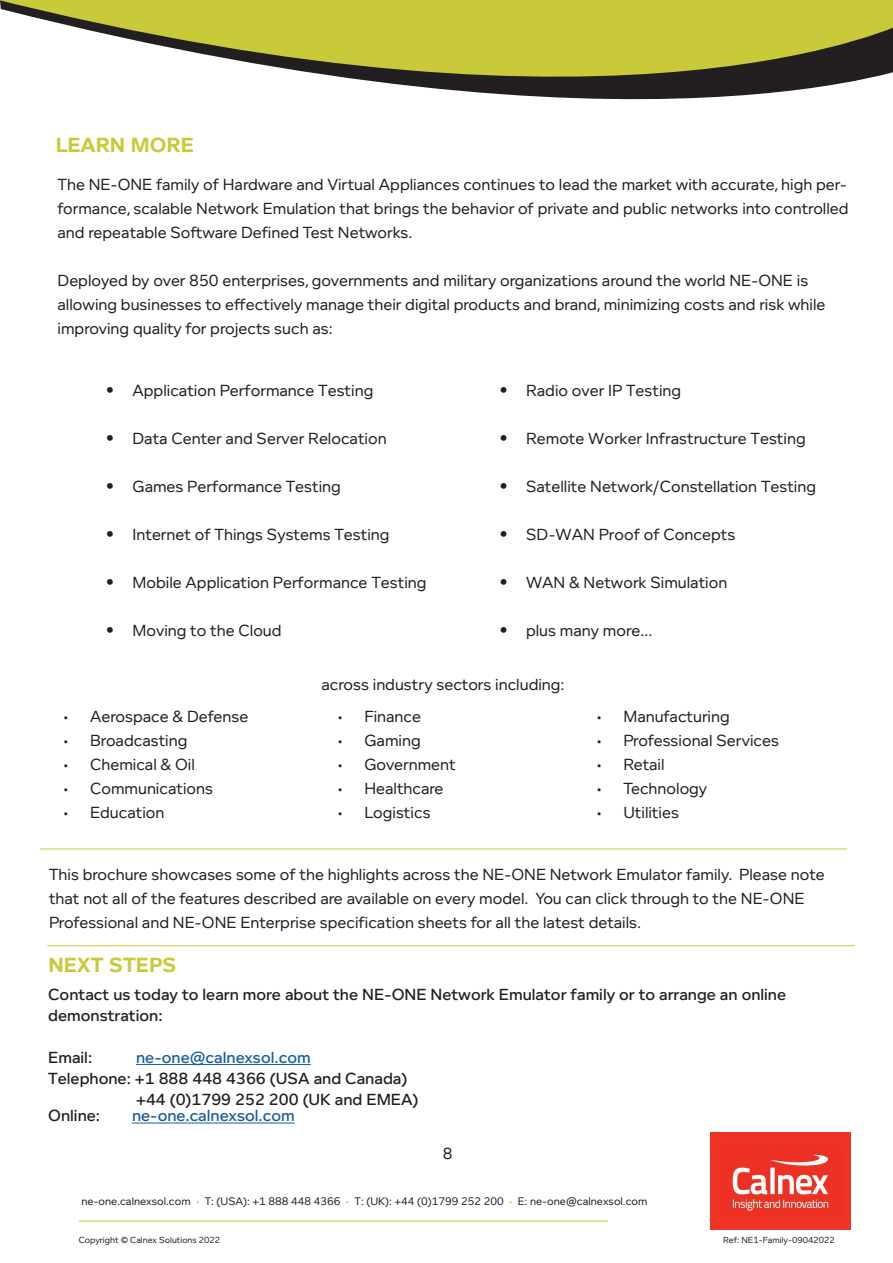
<style>
.page{position:relative;width:893px;height:1263px;background:#fff}
.page>*{position:absolute;margin:0;border:0;box-sizing:border-box;transform-origin:0 0}
.t1{font:700 21px "Foundry Context";color:#c8ca3a}
.t2{font:16.5px/24px "Foundry Context";color:#231f20}
.t3{font:500 16.5px/21px "Foundry Context";color:#231f20}
.t4{font:500 16.5px "Foundry Context";color:#175d9e}
.t5{font:11.25px "Foundry Context";color:#231f20}
.t6{font:9px "Foundry Context";color:#231f20}
.s1{font-weight:700;font-size:24px}
.s2{color:#c8ca3a}
</style>
<div class="page">
<svg style="left:0;top:0;width:893px;height:100px;fill:#c8ca3a"></svg>
<hr style="left:40px;top:848px;width:807px;height:1px;background:#c8ca3a">
<hr style="left:136px;top:1064px;width:175px;height:1px;background:#175d9e">
<hr style="left:132px;top:1122px;width:163px;height:1px;background:#175d9e">
<hr style="left:47px;top:945px;width:808px;height:1px;background:#c8ca3a">
<img style="left:711px;top:1132px;width:140px;height:97px">
<hr style="left:79px;top:1221px;width:529px;height:1px;background:#c8ca3a">
<p class="t1" style="left:56px;top:132px;width:140px">LEARN MORE</p>
<p class="t2" style="left:58px;top:172px;width:793px;text-align:justify">The NE-ONE family of Hardware and Virtual Appliances continues to lead the market with accurate, high per&shy;formance, scalable Network Emulation that brings the behavior of private and public networks into controlled and repeatable Software Defined Test Networks.</p>
<p class="t2" style="left:58px;top:268px;width:769px">Deployed by over 850 enterprises, governments and military organizations around the world NE-ONE is allowing businesses to effectively manage their digital products and brand, minimizing costs and risk while improving quality for projects such as:</p>
<p class="t2" style="left:105px;top:378px;width:269px"><span class="s1">•</span> Application Performance Testing</p>
<p class="t2" style="left:105px;top:426px;width:283px"><span class="s1">•</span> Data Center and Server Relocation</p>
<p class="t2" style="left:105px;top:474px;width:237px"><span class="s1">•</span> Games Performance Testing</p>
<p class="t2" style="left:105px;top:522px;width:285px"><span class="s1">•</span> Internet of Things Systems Testing</p>
<p class="t2" style="left:105px;top:570px;width:322px"><span class="s1">•</span> Mobile Application Performance Testing</p>
<p class="t2" style="left:105px;top:618px;width:178px"><span class="s1">•</span> Moving to the Cloud</p>
<p class="t2" style="left:499px;top:378px;width:184px"><span class="s1">•</span> Radio over IP Testing</p>
<p class="t2" style="left:499px;top:426px;width:308px"><span class="s1">•</span> Remote Worker Infrastructure Testing</p>
<p class="t2" style="left:499px;top:474px;width:319px"><span class="s1">•</span> Satellite Network/Constellation Testing</p>
<p class="t2" style="left:499px;top:522px;width:238px"><span class="s1">•</span> SD-WAN Proof of Concepts</p>
<p class="t2" style="left:499px;top:570px;width:230px"><span class="s1">•</span> WAN &amp; Network Simulation</p>
<p class="t2" style="left:499px;top:618px;width:155px"><span class="s1">•</span> plus many more...</p>
<p class="t2" style="left:63px;top:704px;width:187px">• Aerospace &amp; Defense</p>
<p class="t2" style="left:63px;top:728px;width:126px">• Broadcasting</p>
<p class="t2" style="left:63px;top:752px;width:133px">• Chemical &amp; Oil</p>
<p class="t2" style="left:63px;top:776px;width:151px">• Communications</p>
<p class="t2" style="left:63px;top:800px;width:103px">• Education</p>
<p class="t2" style="left:322px;top:672px;width:245px">across industry sectors including:</p>
<p class="t2" style="left:337px;top:704px;width:85px">• Finance</p>
<p class="t2" style="left:337px;top:728px;width:85px">• Gaming</p>
<p class="t2" style="left:337px;top:752px;width:120px">• Government</p>
<p class="t2" style="left:337px;top:776px;width:108px">• Healthcare</p>
<p class="t2" style="left:337px;top:800px;width:95px">• Logistics</p>
<p class="t2" style="left:596px;top:704px;width:135px">• Manufacturing</p>
<p class="t2" style="left:596px;top:728px;width:184px">• Professional Services</p>
<p class="t2" style="left:596px;top:752px;width:70px">• Retail</p>
<p class="t2" style="left:596px;top:776px;width:112px">• Technology</p>
<p class="t2" style="left:596px;top:800px;width:84px">• Utilities</p>
<p class="t2" style="left:49px;top:862px;width:777px">This brochure showcases some of the highlights across the NE-ONE Network Emulator family. Please note that not all of the features described are available on every model. You can click through to the NE-ONE<br>Professional and NE-ONE Enterprise specification sheets for all the latest details.</p>
<p class="t1" style="left:48px;top:952px;width:129px">NEXT STEPS</p>
<p class="t3" style="left:48px;top:983px;width:739px">Contact us today to learn more about the NE-ONE Network Emulator family or to arrange an online demonstration:</p>
<p class="t3" style="left:48px;top:1046px;width:45px">Email:</p>
<p class="t4" style="left:136px;top:1048px;width:176px">ne-one@calnexsol.com</p>
<p class="t3" style="left:48px;top:1067px;width:361px">Telephone: +1 888 448 4366 (USA and Canada)</p>
<p class="t3" style="left:136px;top:1088px;width:284px">+44 (0)1799 252 200 (UK and EMEA)</p>
<p class="t3" style="left:48px;top:1105px;width:53px">Online:</p>
<p class="t4" style="left:132px;top:1106px;width:164px">ne-one.calnexsol.com</p>
<p class="t2" style="left:443px;top:1141px;width:11px">8</p>
<p class="t5" style="left:81px;top:1194px;width:567px">ne-one.calnexsol.com <span class="s2">•</span> T: (USA): +1 888 448 4366 <span class="s2">•</span> T: (UK): +44 (0)1799 252 200 <span class="s2">•</span> E: ne-one@calnexsol.com</p>
<p class="t6" style="left:79px;top:1234px;width:143px">Copyright © Calnex Solutions 2022</p>
<p class="t6" style="left:723px;top:1234px;width:113px">Ref: NE1-Family-09042022</p>
</div>
